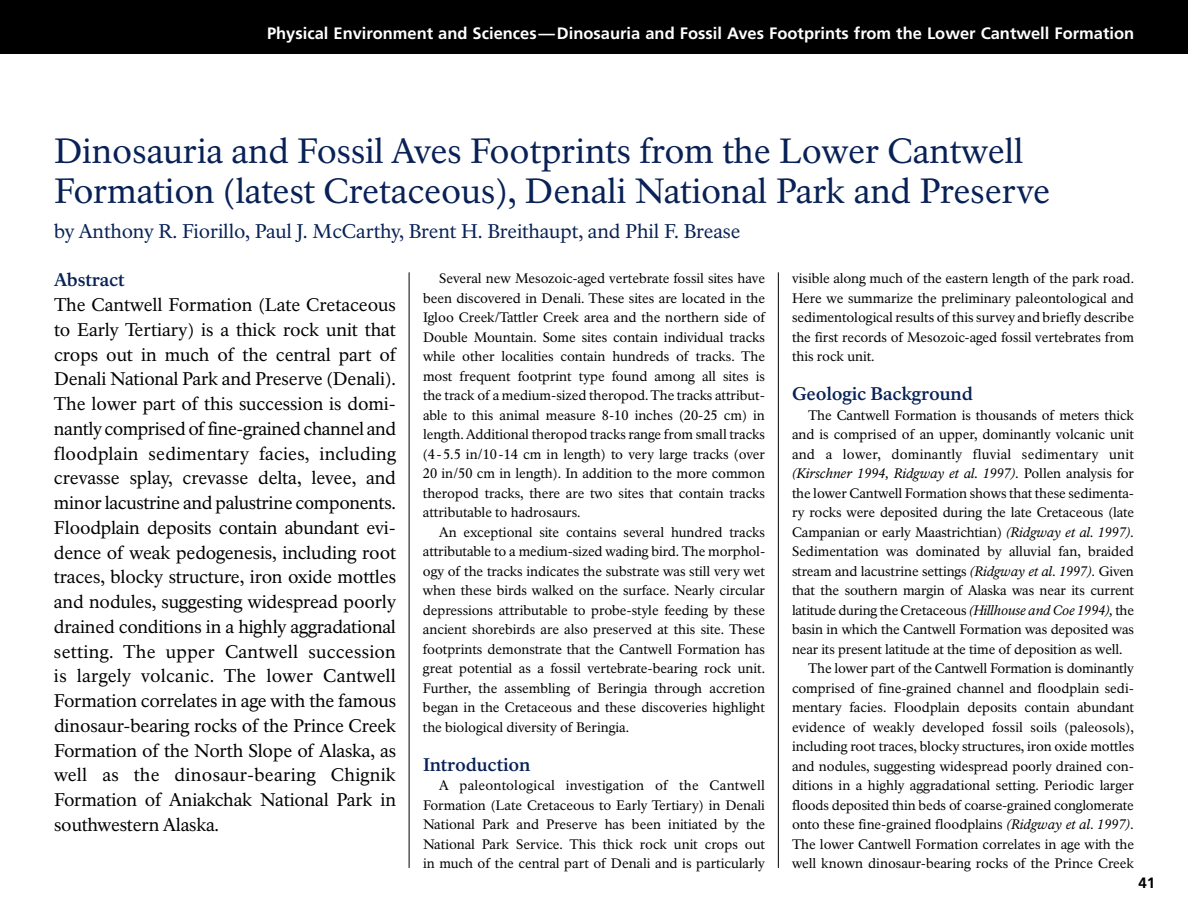
<style>
.page{position:relative;width:1188px;height:918px;background:#fff}
.page>*{position:absolute;margin:0;border:0;box-sizing:border-box;transform-origin:0 0}
.t1{font:34.5px/40.5px "NPS Rawlinson";letter-spacing:-.005em;color:#082156}
.t2{font:19.5px "NPS Rawlinson T";letter-spacing:-.005em;color:#082156}
.t3{font:18px/24.8px "NPS Rawlinson T";letter-spacing:-.01em;color:#000;text-align:justify}
.t4{font:700 18px "NPS Rawlinson";letter-spacing:-.01em;color:#082156}
.t5{font:700 16.5px "Frutiger";color:#fff}
.t6{font:700 15px "Frutiger";color:#000}
.t7{font:13.5px/19.5px "NPS Rawlinson T";letter-spacing:-.005em;color:#000;text-align:justify}
.t8{font:italic 13.5px "NPS Rawlinson T";letter-spacing:-.005em;color:#000}
.t9{font:13.5px "NPS Rawlinson T";letter-spacing:.02em;color:#000}
.s1{font-style:normal}
.s2{font-style:italic}
</style>
<div class="page">
<div style="left:0;top:0;width:1188px;height:54px;background:#000"></div>
<hr style="left:778px;top:272px;width:1px;height:596px;background:#000">
<hr style="left:409px;top:272px;width:1px;height:596px;background:#000">
<p class="t5" style="left:267px;top:27px;width:869px">Physical Environment and Sciences—Dinosauria and Fossil Aves Footprints from the Lower Cantwell Formation</p>
<h1 class="t1" style="left:54px;top:133px;width:998px">Dinosauria and Fossil Aves Footprints from the Lower Cantwell<br>Formation (latest Cretaceous), Denali National Park and Preserve</h1>
<h2 class="t2" style="left:54px;top:224px;width:688px">by Anthony R. Fiorillo, Paul J. McCarthy, Brent H. Breithaupt, and Phil F. Brease</h2>
<h3 class="t4" style="left:54px;top:273px;width:72px">Abstract</h3>
<p class="t3" style="left:54px;top:294px;width:344px">The Cantwell Formation (Late Cretaceous to Early Tertiary) is a thick rock unit that crops out in much of the central part of Denali National Park and Preserve (Denali).<br>The lower part of this succession is domi&shy;nantly comprised of fine-grained channel and floodplain sedimentary facies, including crevasse splay, crevasse delta, levee, and minor lacustrine and palustrine components.<br>Floodplain deposits contain abundant evi&shy;dence of weak pedogenesis, including root traces, blocky structure, iron oxide mottles and nodules, suggesting widespread poorly drained conditions in a highly aggradational setting. The upper Cantwell succession is largely volcanic. The lower Cantwell Formation correlates in age with the famous dinosaur-bearing rocks of the Prince Creek Formation of the North Slope of Alaska, as well as the dinosaur-bearing Chignik Formation of Aniakchak National Park in southwestern Alaska.</p>
<p class="t7" style="left:423px;top:270px;width:344px;text-indent:16px">Several new Mesozoic-aged vertebrate fossil sites have been discovered in Denali. These sites are located in the Igloo Creek/Tattler Creek area and the northern side of Double Mountain. Some sites contain individual tracks while other localities contain hundreds of tracks. The most frequent footprint type found among all sites is the track of a medium-sized theropod. The tracks attribut&shy;able to this animal measure 8-10 inches (20-25 cm) in length. Additional theropod tracks range from small tracks (4-5.5 in/10-14 cm in length) to very large tracks (over 20 in/50 cm in length). In addition to the more common theropod tracks, there are two sites that contain tracks attributable to hadrosaurs.</p>
<p class="t7" style="left:423px;top:523px;width:344px;text-indent:16px">An exceptional site contains several hundred tracks attributable to a medium-sized wading bird. The morphol&shy;ogy of the tracks indicates the substrate was still very wet when these birds walked on the surface. Nearly circular depressions attributable to probe-style feeding by these ancient shorebirds are also preserved at this site. These footprints demonstrate that the Cantwell Formation has great potential as a fossil vertebrate-bearing rock unit.<br>Further, the assembling of Beringia through accretion began in the Cretaceous and these discoveries highlight the biological diversity of Beringia.</p>
<h3 class="t4" style="left:423px;top:758px;width:109px">Introduction</h3>
<p class="t7" style="left:423px;top:777px;width:344px;text-indent:16px">A paleontological investigation of the Cantwell Formation (Late Cretaceous to Early Tertiary) in Denali National Park and Preserve has been initiated by the National Park Service. This thick rock unit crops out in much of the central part of Denali and is particularly</p>
<p class="t7" style="left:792px;top:270px;width:344px">visible along much of the eastern length of the park road.<br>Here we summarize the preliminary paleontological and sedimentological results of this survey and briefly describe the first records of Mesozoic-aged fossil vertebrates from this rock unit.</p>
<h3 class="t4" style="left:792px;top:387px;width:183px">Geologic Background</h3>
<p class="t7" style="left:808px;top:406px;width:327px">The Cantwell Formation is thousands of meters thick</p>
<p class="t7" style="left:792px;top:426px;width:343px">and is comprised of an upper, dominantly volcanic unit</p>
<p class="t9" style="left:792px;top:449px;width:343px">and a lower, dominantly fluvial sedimentary unit</p>
<p class="t8" style="left:792px;top:468px;width:344px">(Kirschner 1994, Ridgway et al. 1997). <span class="s1">Pollen analysis for</span></p>
<p class="t7" style="left:792px;top:484px;width:344px">the lower Cantwell Formation shows that these sedimenta-</p>
<p class="t7" style="left:792px;top:504px;width:344px">ry rocks were deposited during the late Cretaceous (late</p>
<p class="t7" style="left:792px;top:523px;width:344px">Campanian or early Maastrichtian) <span class="s2">(Ridgway et al. 1997).</span></p>
<p class="t7" style="left:792px;top:543px;width:343px">Sedimentation was dominated by alluvial fan, braided</p>
<p class="t7" style="left:792px;top:562px;width:344px">stream and lacustrine settings <span class="s2">(Ridgway et al. 1997).</span> Given</p>
<p class="t7" style="left:792px;top:582px;width:344px">that the southern margin of Alaska was near its current</p>
<p class="t7" style="left:792px;top:601px;width:344px">latitude during the Cretaceous <span class="s2">(Hillhouse and Coe 1994),</span> the</p>
<p class="t7" style="left:792px;top:621px;width:344px">basin in which the Cantwell Formation was deposited was</p>
<p class="t7" style="left:792px;top:640px;width:332px">near its present latitude at the time of deposition as well.</p>
<p class="t7" style="left:808px;top:660px;width:327px">The lower part of the Cantwell Formation is dominantly</p>
<p class="t7" style="left:792px;top:679px;width:344px">comprised of fine-grained channel and floodplain sedi-</p>
<p class="t7" style="left:792px;top:699px;width:344px">mentary facies. Floodplain deposits contain abundant</p>
<p class="t7" style="left:792px;top:718px;width:343px">evidence of weakly developed fossil soils (paleosols),</p>
<p class="t7" style="left:792px;top:738px;width:344px">including root traces, blocky structures, iron oxide mottles</p>
<p class="t7" style="left:792px;top:757px;width:343px">and nodules, suggesting widespread poorly drained con-</p>
<p class="t7" style="left:792px;top:777px;width:344px">ditions in a highly aggradational setting. Periodic larger</p>
<p class="t7" style="left:792px;top:796px;width:343px">floods deposited thin beds of coarse-grained conglomerate</p>
<p class="t7" style="left:792px;top:816px;width:343px">onto these fine-grained floodplains <span class="s2">(Ridgway et al. 1997).</span></p>
<p class="t7" style="left:792px;top:835px;width:344px">The lower Cantwell Formation correlates in age with the</p>
<p class="t7" style="left:792px;top:855px;width:344px">well known dinosaur-bearing rocks of the Prince Creek</p>
<p class="t6" style="left:1138px;top:877px;width:18px">41</p>
</div>
